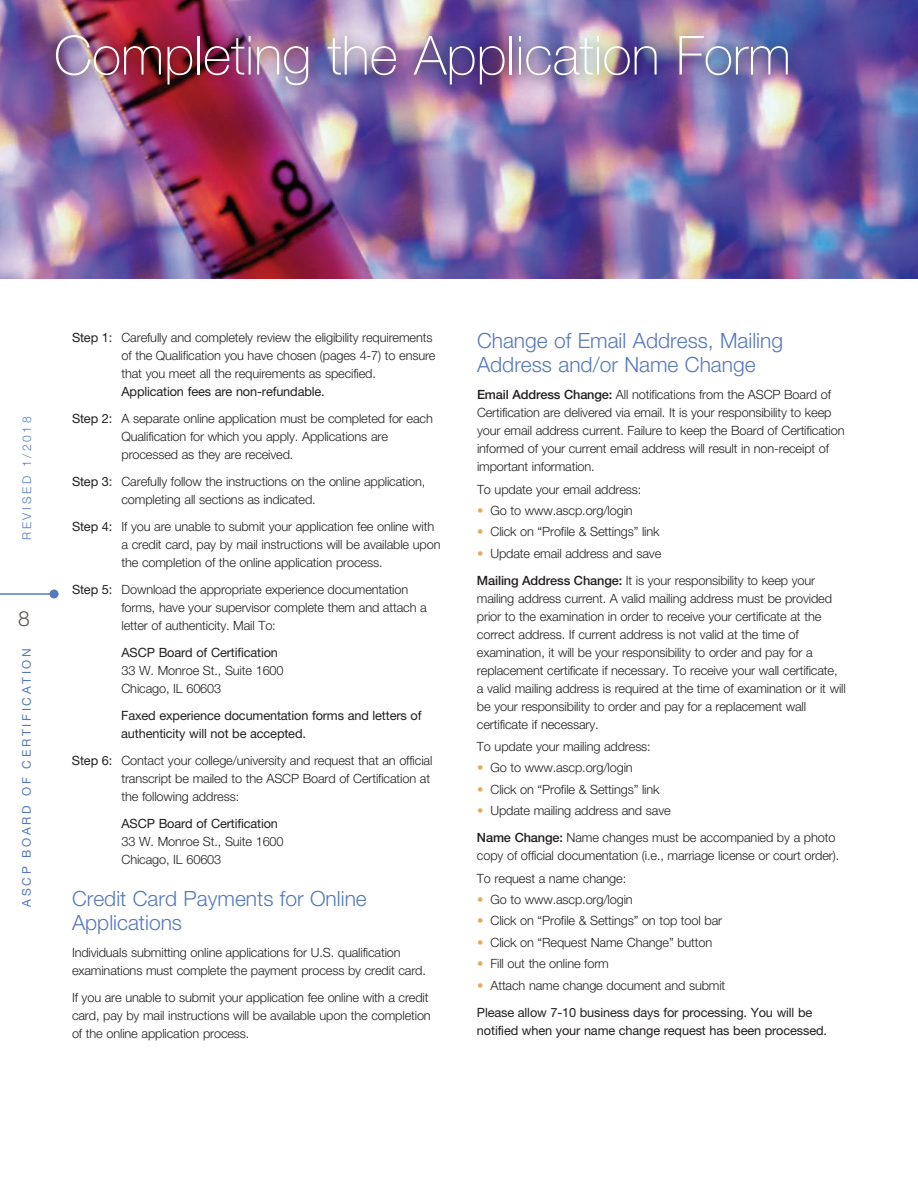
<style>
.page{position:relative;width:918px;height:1188px;background:#fff}
.page>*{position:absolute;margin:0;border:0;box-sizing:border-box;transform-origin:0 0}
.t1{font:100 54px "Helvetica Neue LT Std";color:#fff}
.t2{font:300 21px/24px "Helvetica Neue LT Std";color:#5679bd}
.t3{font:300 21px "Helvetica Neue LT Std";color:#5d514e}
.t4{font:300 12.75px/18px "Helvetica Neue LT Std";letter-spacing:-.01em;color:#231f20}
.t5{font:12.75px/18px "Helvetica Neue LT Std";letter-spacing:-.01em;color:#231f20}
.t6{font:12px "Helvetica Neue LT Std";letter-spacing:.22em;color:#5679bd}
.t7{font:300 12px "Helvetica Neue LT Std";letter-spacing:.22em;color:#5679bd}
.s1{font-weight:400}
.s2{font-weight:500}
.s3{color:#e4aa59}
.s4{font-weight:300;color:#e4aa59}
.s5{font-weight:300}
</style>
<div class="page">
<img style="left:0;top:0;width:918px;height:279px">
<img style="left:24px;top:14px;width:837px;height:154px">
<hr style="left:0;top:593px;width:58px;height:2px;background:#5679bd">
<div style="left:50px;top:590px;width:8px;height:8px;background:#5679bd;border-radius:50%"></div>
<h1 class="t1" style="left:54px;top:36px;width:738px">Completing the Application Form</h1>
<p class="t7" style="left:23px;top:540px;width:125px;rotate:-90deg">REVISED 1/2018</p>
<h2 class="t3" style="left:18px;top:611px;width:13px">8</h2>
<p class="t6" style="left:22px;top:907px;width:260px;rotate:-90deg">ASCP BOARD OF CERTIFICATION</p>
<p class="t4" style="left:121px;top:330px;width:316px;text-indent:-49px"><span class="s1">Step 1:</span> Carefully and completely review the eligibility requirements of the Qualification you have chosen (pages 4-7) to ensure that you meet all the requirements as specified.</p>
<p class="t4" style="left:72px;top:379px;width:362px;line-height:27px;text-indent:49px"><span class="s1">Application fees are non-refundable.<br>Step 2:</span> A separate online application must be completed for each</p>
<p class="t4" style="left:121px;top:429px;width:268px">Qualification for which you apply. Applications are processed as they are received.</p>
<p class="t4" style="left:121px;top:474px;width:305px;text-indent:-49px"><span class="s1">Step 3:</span> Carefully follow the instructions on the online application, completing all sections as indicated.</p>
<p class="t4" style="left:121px;top:519px;width:321px;text-indent:-49px"><span class="s1">Step 4:</span> If you are unable to submit your application fee online with a credit card, pay by mail instructions will be available upon the completion of the online application process.</p>
<p class="t4" style="left:121px;top:582px;width:307px;text-indent:-49px"><span class="s1">Step 5:</span> Download the appropriate experience documentation forms, have your supervisor complete them and attach a letter of authenticity. Mail To:</p>
<p class="t5" style="left:121px;top:645px;width:158px">ASCP Board of Certification</p>
<p class="t4" style="left:121px;top:663px;width:164px">33 W. Monroe St., Suite 1600<br>Chicago, IL 60603</p>
<p class="t5" style="left:121px;top:708px;width:302px">Faxed experience documentation forms and letters of authenticity will not be accepted.</p>
<p class="t4" style="left:121px;top:753px;width:312px;text-indent:-49px"><span class="s1">Step 6:</span> Contact your college/university and request that an official transcript be mailed to the ASCP Board of Certification at the following address:</p>
<p class="t5" style="left:121px;top:816px;width:158px">ASCP Board of Certification</p>
<p class="t4" style="left:121px;top:834px;width:164px">33 W. Monroe St., Suite 1600<br>Chicago, IL 60603</p>
<h2 class="t2" style="left:72px;top:889px;width:296px">Credit Card Payments for Online<br>Applications</h2>
<p class="t4" style="left:72px;top:945px;width:355px">Individuals submitting online applications for U.S. qualification examinations must complete the payment process by credit card.</p>
<p class="t4" style="left:72px;top:990px;width:360px">If you are unable to submit your application fee online with a credit card, pay by mail instructions will be available upon the completion of the online application process.</p>
<h2 class="t2" style="left:477px;top:331px;width:308px">Change of Email Address, Mailing<br>Address and/or Name Change</h2>
<p class="t4" style="left:477px;top:387px;width:369px"><span class="s2">Email Address Change:</span> All notifications from the ASCP Board of Certification are delivered via email. It is your responsibility to keep your email address current. Failure to keep the Board of Certification informed of your current email address will result in non-receipt of important information.</p>
<p class="t4" style="left:477px;top:481px;width:166px">To update your email address:</p>
<p class="t4" style="left:477px;top:503px;width:157px"><span class="s3">•</span> Go to www.ascp.org/login</p>
<p class="t4" style="left:477px;top:524px;width:184px"><span class="s3">•</span> Click on “Profile &amp; Settings” link</p>
<p class="t4" style="left:477px;top:541px;width:340px;line-height:27px"><span class="s3">•</span> Update email address and save<br><span class="s2">Mailing Address Change:</span> It is your responsibility to keep your</p>
<p class="t4" style="left:477px;top:590px;width:370px">mailing address current. A valid mailing address must be provided prior to the examination in order to receive your certificate at the correct address. If current address is not valid at the time of examination, it will be your responsibility to order and pay for a replacement certificate if necessary. To receive your wall certificate, a valid mailing address is required at the time of examination or it will be your responsibility to order and pay for a replacement wall certificate if necessary.</p>
<p class="t4" style="left:477px;top:739px;width:175px">To update your mailing address:</p>
<p class="t4" style="left:477px;top:760px;width:157px"><span class="s3">•</span> Go to www.ascp.org/login</p>
<p class="t4" style="left:477px;top:782px;width:184px"><span class="s3">•</span> Click on “Profile &amp; Settings” link</p>
<p class="t4" style="left:477px;top:798px;width:360px;line-height:27px"><span class="s3">•</span> Update mailing address and save<br><span class="s2">Name Change:</span> Name changes must be accompanied by a photo</p>
<p class="t4" style="left:477px;top:846px;width:364px;line-height:22.5px">copy of official documentation (i.e., marriage license or court order).<br>To request a name change:</p>
<p class="t4" style="left:477px;top:892px;width:157px"><span class="s3">•</span> Go to www.ascp.org/login</p>
<p class="t4" style="left:477px;top:913px;width:247px"><span class="s3">•</span> Click on “Profile &amp; Settings” on top tool bar</p>
<p class="t4" style="left:477px;top:935px;width:237px"><span class="s3">•</span> Click on “Request Name Change” button</p>
<p class="t4" style="left:477px;top:956px;width:133px"><span class="s3">•</span> Fill out the online form</p>
<p class="t5" style="left:477px;top:973px;width:337px;line-height:27px"><span class="s4">•</span> <span class="s5">Attach name change document and submit<br></span>Please allow 7-10 business days for processing. You will be</p>
<p class="t5" style="left:477px;top:1022px;width:352px">notified when your name change request has been processed.</p>
</div>
